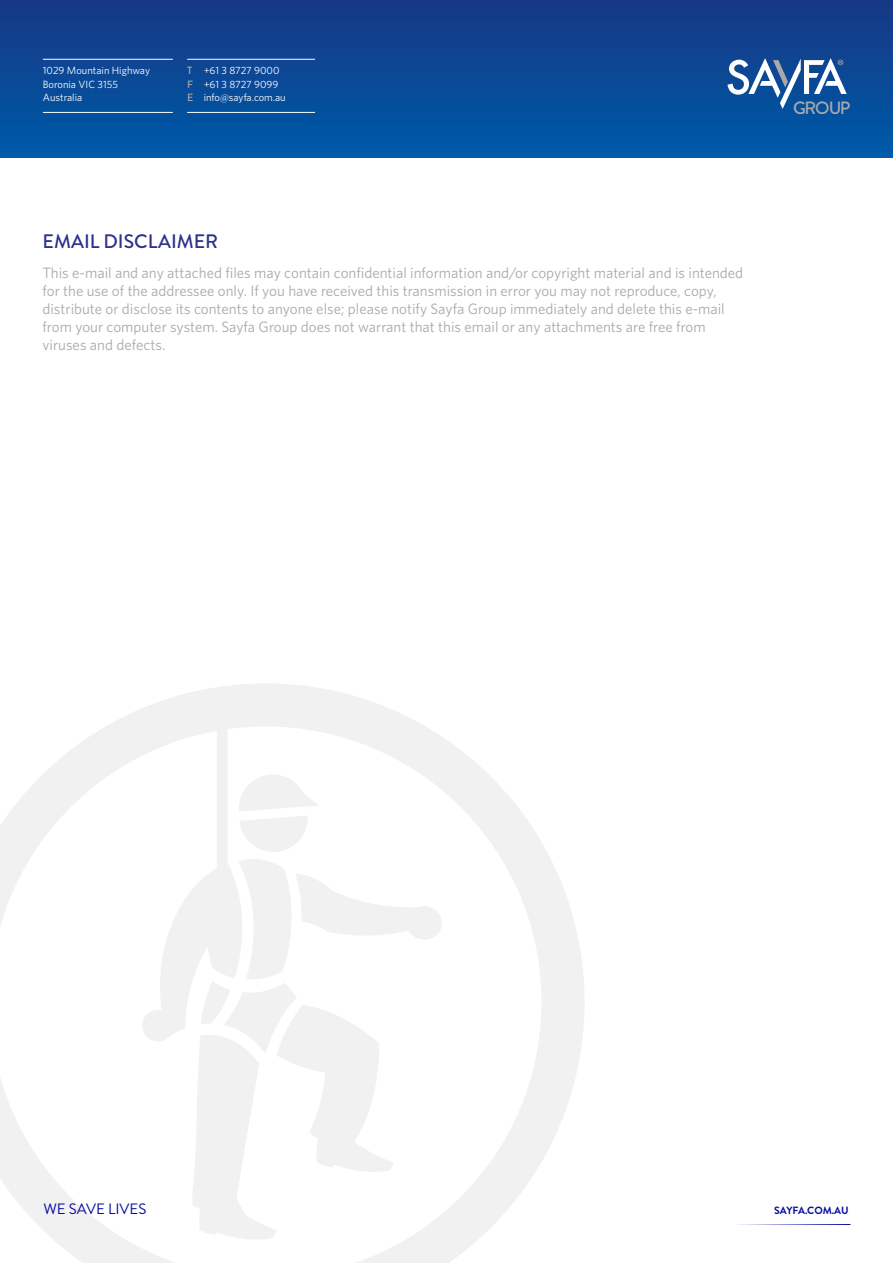
<style>
.page{position:relative;width:893px;height:1263px;background:#fff}
.page>*{position:absolute;margin:0;border:0;box-sizing:border-box;transform-origin:0 0}
.t1{font:500 19.5px "Brandon Grotesque";color:#2c318c}
.t2{font:500 17.85px "Brandon Grotesque";letter-spacing:-.07em;color:#a7a9ac}
.t3{font:15px/18px "Whitney";color:#a7a9ac}
.t4{font:15px "Brandon Grotesque";color:#060e9f}
.t5{font:10.5px/13.5px "Whitney";color:#fff}
.t6{font:700 10.5px "Brandon Grotesque";letter-spacing:-.005em;color:#060e9f}
.s1{font-family:"Brandon Grotesque";font-weight:500;color:#a7a9ac}
</style>
<div class="page">
<div style="left:0;top:0;width:893px;height:157px;background:linear-gradient(to bottom,#183785,#005ba9)"></div>
<hr style="left:43px;top:59px;width:130px;height:1px;background:#fff">
<hr style="left:187px;top:59px;width:128px;height:1px;background:#fff">
<hr style="left:43px;top:112px;width:130px;height:1px;background:#fff">
<hr style="left:187px;top:112px;width:128px;height:1px;background:#fff">
<svg style="left:727px;top:58px;width:120px;height:51px"></svg>
<svg style="left:0;top:684px;width:584px;height:579px"></svg>
<hr style="left:736px;top:1224px;width:114px;height:1px;background:#060e9f">
<p class="t5" style="left:43px;top:64px;width:109px">1029 Mountain Highway<br>Boronia VIC 3155<br>Australia</p>
<p class="t5" style="left:187px;top:64px;width:100px"><span class="s1">T</span> +61 3 8727 9000<br><span class="s1">F</span> +61 3 8727 9099<br><span class="s1">E</span> info@sayfa.com.au</p>
<h1 class="t1" style="left:43px;top:227px;width:177px">EMAIL DISCLAIMER</h1>
<p class="t3" style="left:43px;top:264px;width:702px">This e-mail and any attached files may contain confidential information and/or copyright material and is intended for the use of the addressee only. If you have received this transmission in error you may not reproduce, copy, distribute or disclose its contents to anyone else; please notify Sayfa Group immediately and delete this e-mail from your computer system. Sayfa Group does not warrant that this email or any attachments are free from viruses and defects.</p>
<p class="t2" style="left:793px;top:96px;width:59px">GROUP</p>
<p class="t4" style="left:43px;top:1199px;width:105px">WE SAVE LIVES</p>
<p class="t6" style="left:774px;top:1203px;width:76px">SAYFA.COM.AU</p>
</div>
